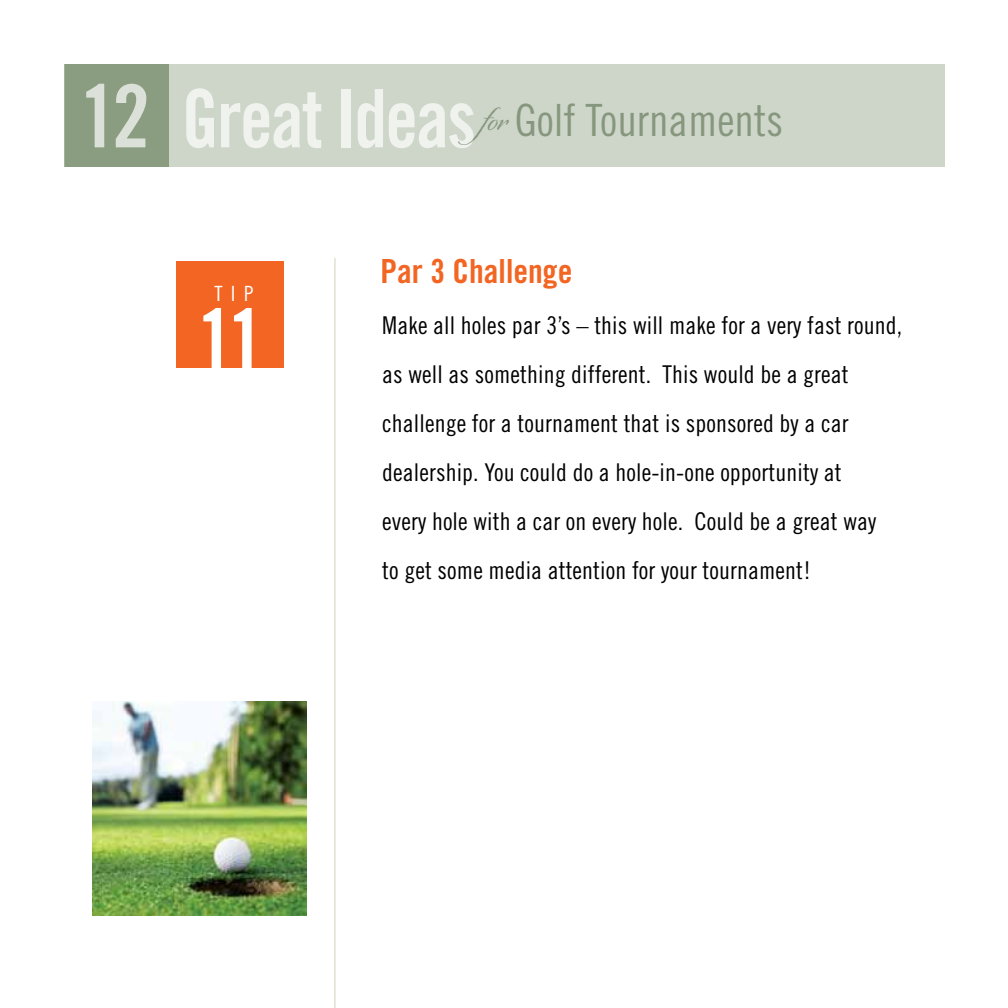
<style>
.page{position:relative;width:1008px;height:1008px;background:#fff}
.page>*{position:absolute;margin:0;border:0;box-sizing:border-box;transform-origin:0 0}
.t1{font:84px "Trade Gothic Bold Cond Twenty";color:#fff}
.t2{font:44.45px "Trade Gothic Cond Eighteen";color:rgb(60 90 42/.45)}
.t3{font:33.25px "Trade Gothic Bold Cond Twenty";color:#f26522}
.t4{font:24.5px/49px "Trade Gothic Cond Eighteen";letter-spacing:.005em;color:#000}
.t5{font:21px "Trade Gothic Cond Eighteen";color:#fff}
.s1{font-family:"Trade Gothic Bold Cond Twenty";font-size:86.98px;color:#fff}
.s2{font-family:"Trade Gothic Bold Cond Twenty";font-size:80.67px;color:#fff}
.s3{font-family:"Origins";font-size:37.27px}
</style>
<div class="page">
<hr style="left:334px;top:258px;width:2px;height:750px;background:#dddccb">
<div style="left:176px;top:261px;width:108px;height:107px;background:#f26522"></div>
<img style="left:92px;top:701px;width:214px;height:214px">
<div style="left:66px;top:64px;width:879px;height:103px;background:#ced6ca"></div>
<div style="left:64px;top:64px;width:105px;height:103px;background:#8b9d80"></div>
<h2 class="t2" style="left:79px;top:94px;width:705px"><span class="s1">12</span> <span class="s2">Great Ideas</span><span class="s3">for</span> Golf Tournaments</h2>
<p class="t5" style="left:214px;top:281px;width:40px">TIP</p>
<h1 class="t1" style="left:197px;top:288px;width:69px">11</h1>
<h3 class="t3" style="left:381px;top:251px;width:193px">Par 3 Challenge</h3>
<p class="t4" style="left:382px;top:300px;width:521px">Make all holes par 3’s – this will make for a very fast round, as well as something different. This would be a great challenge for a tournament that is sponsored by a car dealership. You could do a hole-in-one opportunity at<br>every hole with a car on every hole. Could be a great way<br>to get some media attention for your tournament!</p>
</div>
